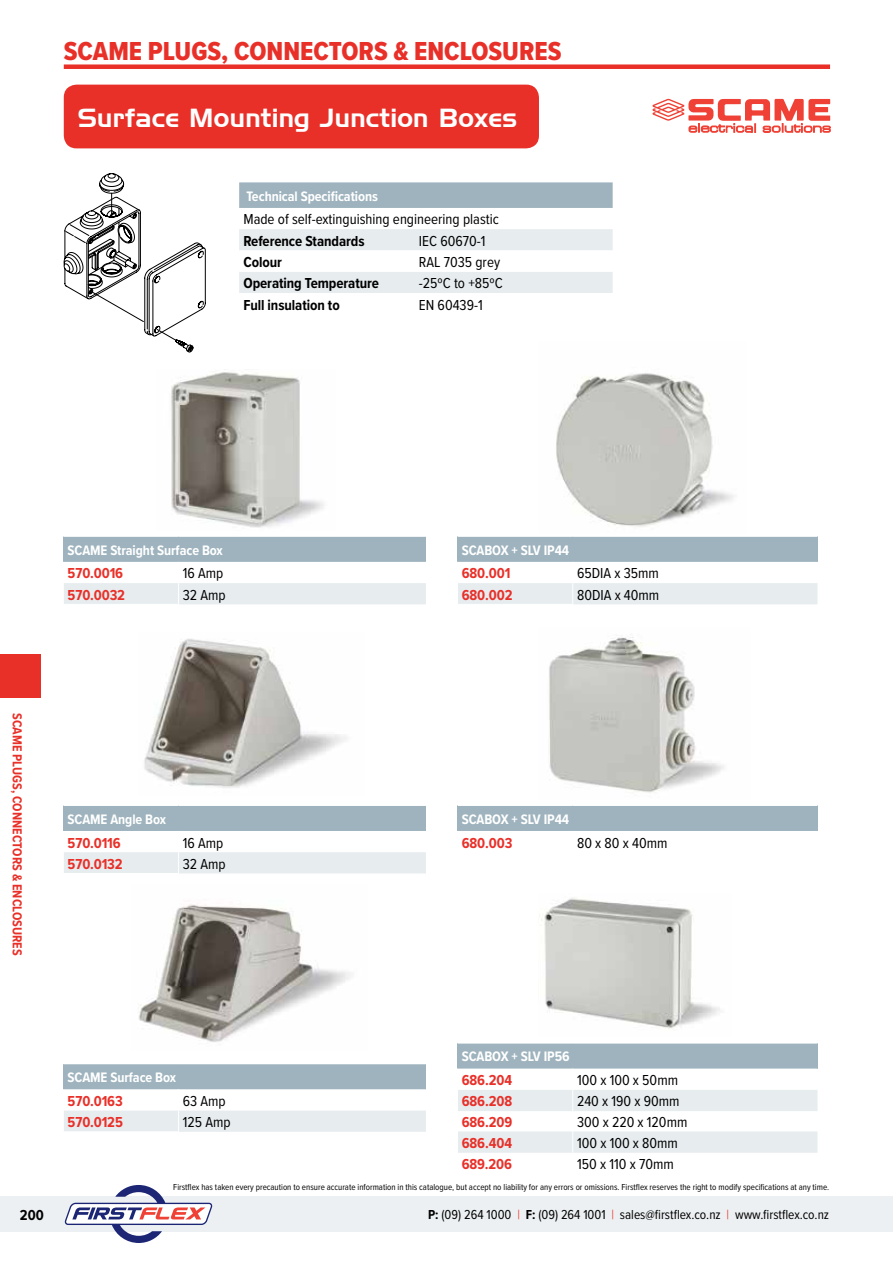
<style>
.page{position:relative;width:893px;height:1263px;background:#fff}
.page>*{position:absolute;margin:0;border:0;box-sizing:border-box;transform-origin:0 0}
.t1{font:27px "Proxima Nova Cond Extrabld";color:#e83029}
.t2{font:25.5px "Handel Gothic BT";letter-spacing:.01em;color:#fff}
.t3{font:15px "Proxima Nova Cond";color:#000}
.t4{font:700 15px "Proxima Nova Cond";letter-spacing:-.005em;color:#e83029}
.t5{font:700 15px "Proxima Nova Cond";letter-spacing:-.005em;color:#000}
.t6{font:700 14.25px "Proxima Nova Cond";letter-spacing:-.005em;color:#fff}
.t7{font:13.5px "Proxima Nova Cond";color:#000}
.t8{font:700 13.5px "Proxima Nova Cond";color:#e83029}
.t9{font:9px "Proxima Nova Cond";color:#000}
.s1{font-weight:700}
.s2{color:#ef4135}
</style>
<div class="page">
<div style="left:64px;top:64px;width:766px;height:5px;background:#e83029"></div>
<div style="left:0;top:1196px;width:893px;height:36px;background:#ecf0f2"></div>
<svg style="left:65px;top:1185px;width:147px;height:58px"></svg>
<div style="left:0;top:654px;width:40px;height:43px;background:#e83029"></div>
<div style="left:64px;top:85px;width:475px;height:63px;background:#e83029;border-radius:13px"></div>
<svg style="left:652px;top:99px;width:179px;height:34px"></svg>
<div style="left:63px;top:536px;width:363px;height:26px;background:#9eb3be"></div>
<hr style="left:63px;top:536px;width:116px;height:1px;background:#fff">
<hr style="left:179px;top:536px;width:247px;height:1px;background:#fff">
<div style="left:64px;top:583px;width:362px;height:21px;background:#e7ecef"></div>
<div style="left:457px;top:536px;width:360px;height:26px;background:#9eb3be"></div>
<hr style="left:457px;top:536px;width:116px;height:1px;background:#fff">
<hr style="left:573px;top:536px;width:244px;height:1px;background:#fff">
<div style="left:458px;top:583px;width:359px;height:21px;background:#e7ecef"></div>
<div style="left:63px;top:805px;width:363px;height:26px;background:#9eb3be"></div>
<hr style="left:63px;top:805px;width:116px;height:1px;background:#fff">
<hr style="left:179px;top:805px;width:247px;height:1px;background:#fff">
<div style="left:64px;top:852px;width:362px;height:21px;background:#e7ecef"></div>
<div style="left:457px;top:805px;width:360px;height:26px;background:#9eb3be"></div>
<hr style="left:457px;top:805px;width:116px;height:1px;background:#fff">
<hr style="left:573px;top:805px;width:244px;height:1px;background:#fff">
<div style="left:63px;top:1064px;width:363px;height:25px;background:#9eb3be"></div>
<svg style="left:63px;top:1089px;width:363px;height:43px"></svg>
<hr style="left:63px;top:1131px;width:116px;height:1px;background:#fff">
<div style="left:457px;top:1043px;width:360px;height:25px;background:#9eb3be"></div>
<hr style="left:457px;top:1043px;width:116px;height:1px;background:#fff">
<hr style="left:573px;top:1043px;width:244px;height:1px;background:#fff">
<svg style="left:457px;top:1068px;width:360px;height:85px"></svg>
<div style="left:239px;top:182px;width:374px;height:26px;background:#9eb3be"></div>
<svg style="left:239px;top:229px;width:374px;height:64px"></svg>
<svg style="left:63px;top:173px;width:143px;height:180px"></svg>
<img style="left:171px;top:372px;width:153px;height:156px">
<img style="left:144px;top:639px;width:203px;height:149px">
<img style="left:139px;top:904px;width:212px;height:138px">
<img style="left:539px;top:898px;width:181px;height:131px">
<img style="left:549px;top:637px;width:175px;height:156px">
<img style="left:556px;top:373px;width:178px;height:154px">
<h1 class="t1" style="left:64px;top:31px;width:499px">SCAME PLUGS, CONNECTORS &amp; ENCLOSURES</h1>
<h2 class="t2" style="left:78px;top:102px;width:441px">Surface Mounting Junction Boxes</h2>
<p class="t6" style="left:246px;top:186px;width:133px">Technical Specifications</p>
<p class="t3" style="left:243px;top:208px;width:257px">Made of self-extinguishing engineering plastic</p>
<p class="t5" style="left:243px;top:230px;width:123px">Reference Standards</p>
<p class="t3" style="left:419px;top:230px;width:68px">IEC 60670-1</p>
<p class="t5" style="left:243px;top:251px;width:40px">Colour</p>
<p class="t3" style="left:419px;top:251px;width:83px">RAL 7035 grey</p>
<p class="t5" style="left:243px;top:272px;width:137px">Operating Temperature</p>
<p class="t3" style="left:419px;top:272px;width:85px">-25ºC to +85ºC</p>
<p class="t5" style="left:243px;top:293px;width:98px">Full insulation to</p>
<p class="t3" style="left:419px;top:293px;width:65px">EN 60439-1</p>
<p class="t8" style="left:27px;top:713px;width:244px;rotate:90deg">SCAME PLUGS, CONNECTORS &amp; ENCLOSURES</p>
<p class="t6" style="left:68px;top:539px;width:157px">SCAME Straight Surface Box</p>
<p class="t4" style="left:68px;top:562px;width:57px">570.0016</p>
<p class="t3" style="left:183px;top:562px;width:42px">16 Amp</p>
<p class="t4" style="left:68px;top:584px;width:59px">570.0032</p>
<p class="t3" style="left:183px;top:584px;width:44px">32 Amp</p>
<p class="t6" style="left:68px;top:809px;width:100px">SCAME Angle Box</p>
<p class="t4" style="left:68px;top:831px;width:55px">570.0116</p>
<p class="t3" style="left:183px;top:831px;width:42px">16 Amp</p>
<p class="t4" style="left:68px;top:853px;width:57px">570.0132</p>
<p class="t3" style="left:183px;top:853px;width:44px">32 Amp</p>
<p class="t6" style="left:68px;top:1067px;width:110px">SCAME Surface Box</p>
<p class="t4" style="left:68px;top:1090px;width:57px">570.0163</p>
<p class="t3" style="left:183px;top:1090px;width:44px">63 Amp</p>
<p class="t4" style="left:68px;top:1111px;width:57px">570.0125</p>
<p class="t3" style="left:183px;top:1111px;width:49px">125 Amp</p>
<p class="t6" style="left:462px;top:539px;width:109px">SCABOX + SLV IP44</p>
<p class="t4" style="left:462px;top:562px;width:50px">680.001</p>
<p class="t3" style="left:577px;top:562px;width:83px">65DIA x 35mm</p>
<p class="t4" style="left:462px;top:584px;width:52px">680.002</p>
<p class="t3" style="left:577px;top:584px;width:84px">80DIA x 40mm</p>
<p class="t6" style="left:462px;top:809px;width:109px">SCABOX + SLV IP44</p>
<p class="t4" style="left:462px;top:831px;width:52px">680.003</p>
<p class="t3" style="left:577px;top:831px;width:92px">80 x 80 x 40mm</p>
<p class="t6" style="left:462px;top:1046px;width:109px">SCABOX + SLV IP56</p>
<p class="t4" style="left:462px;top:1069px;width:52px">686.204</p>
<p class="t3" style="left:577px;top:1069px;width:103px">100 x 100 x 50mm</p>
<p class="t4" style="left:462px;top:1090px;width:52px">686.208</p>
<p class="t3" style="left:577px;top:1090px;width:104px">240 x 190 x 90mm</p>
<p class="t4" style="left:462px;top:1111px;width:52px">686.209</p>
<p class="t3" style="left:577px;top:1111px;width:112px">300 x 220 x 120mm</p>
<p class="t4" style="left:462px;top:1132px;width:52px">686.404</p>
<p class="t3" style="left:577px;top:1132px;width:102px">100 x 100 x 80mm</p>
<p class="t4" style="left:462px;top:1153px;width:52px">689.206</p>
<p class="t3" style="left:577px;top:1153px;width:98px">150 x 110 x 70mm</p>
<p class="t9" style="left:173px;top:1180px;width:657px">Firstflex has taken every precaution to ensure accurate information in this catalogue, but accept no liability for any errors or omissions. Firstflex reserves the right to modify specifications at any time.</p>
<p class="t5" style="left:20px;top:1204px;width:25px">200</p>
<p class="t7" style="left:428px;top:1205px;width:403px"><span class="s1">P:</span> (09) 264 1000 <span class="s2">|</span> <span class="s1">F:</span> (09) 264 1001 <span class="s2">|</span> sales@firstflex.co.nz <span class="s2">|</span> www.firstflex.co.nz</p>
</div>
